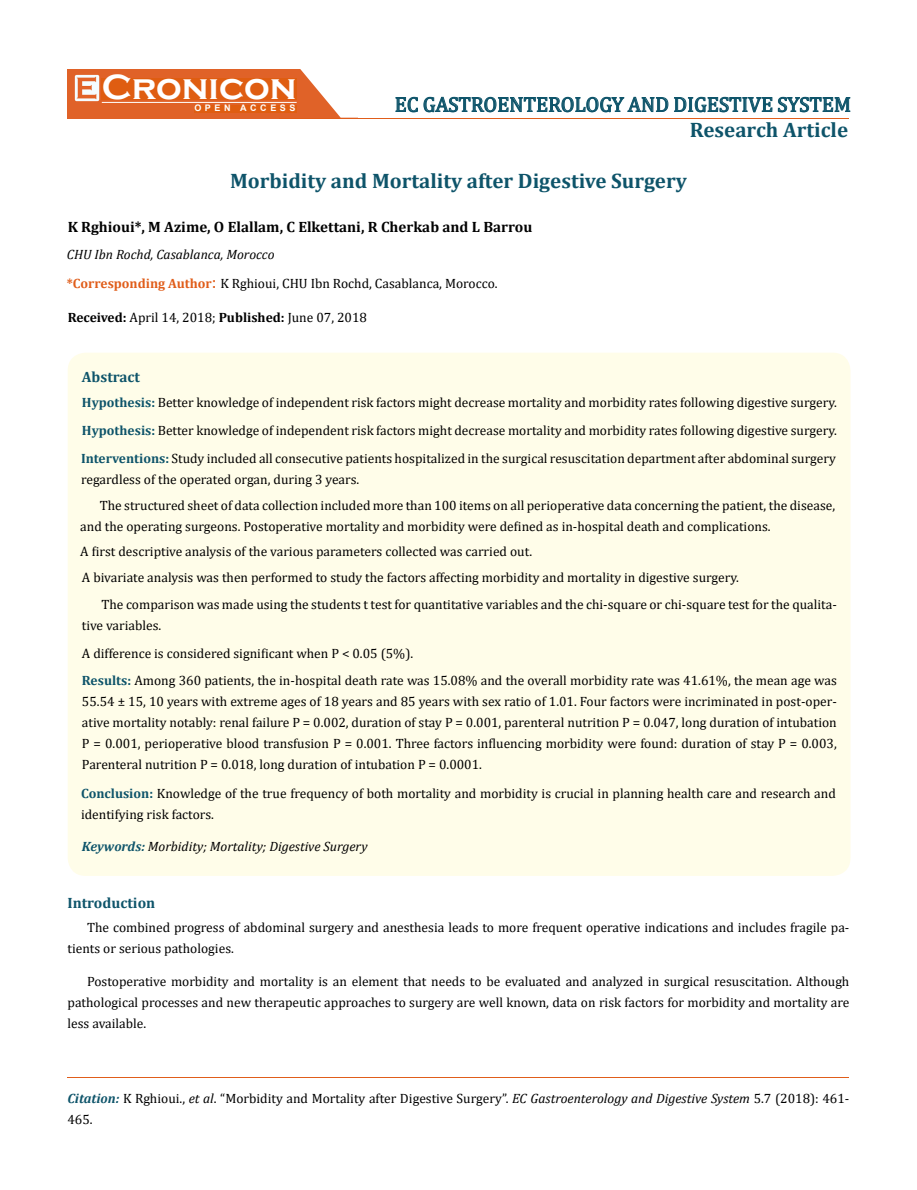
<style>
.page{position:relative;width:917px;height:1190px;background:#fff}
.page>*{position:absolute;margin:0;border:0;box-sizing:border-box;transform-origin:0 0}
.t1{font:700 36px "Copperplate Gothic";color:#fff}
.t2{font:700 21px "Cambria";color:#0e546a}
.t3{font:21px "Cambria";color:#0e546a}
.t4{font:700 15px "Cambria";color:#000}
.t5{font:700 15px "Cambria";color:#0e546a}
.t6{font:13.5px/21px "Cambria";color:#000}
.t7{font:italic 13.5px "Cambria";color:#000}
.t8{font:700 9px "Arial";letter-spacing:.4em;color:#fff}
.s1{font-weight:700;color:#e05d1a}
.s2{font-size:18px;color:#e05d1a}
.s3{font-weight:700}
.s4{font-weight:700;color:#0e546a}
.s5{font-weight:700;font-style:italic;color:#0e546a}
.s6{font-style:italic}
</style>
<div class="page">
<div style="left:67px;top:70px;width:290px;height:49px;background:#e06228"></div>
<img style="left:75px;top:75px;width:24px;height:26px">
<div style="left:102px;top:79px;width:195px;height:21px;background:#df5d11"></div>
<div style="left:194px;top:105px;width:103px;height:7px;background:#df5d11"></div>
<svg style="left:300px;top:69px;width:550px;height:49px"></svg>
<hr style="left:102px;top:102px;width:194px;height:1px;background:#fff">
<hr style="left:279px;top:118px;width:569px;height:1px;background:#e05d1a">
<hr style="left:67px;top:1077px;width:782px;height:1px;background:#e05d1a">
<div style="left:68px;top:352px;width:782px;height:524px;background:#fffde9;border-radius:18px"></div>
<h1 class="t1" style="left:102px;top:68px;width:196px">Cronicon</h1>
<p class="t8" style="left:194px;top:102px;width:103px">OPEN ACCESS</p>
<h2 class="t3" style="left:394px;top:92px;width:458px">EC GASTROENTEROLOGY AND DIGESTIVE SYSTEM</h2>
<h2 class="t2" style="left:690px;top:115px;width:160px">Research Article</h2>
<h2 class="t2" style="left:230px;top:166px;width:458px">Morbidity and Mortality after Digestive Surgery</h2>
<p class="t4" style="left:68px;top:217px;width:466px">K Rghioui*, M Azime, O Elallam, C Elkettani, R Cherkab and L Barrou</p>
<p class="t7" style="left:67px;top:245px;width:209px">CHU Ibn Rochd, Casablanca, Morocco</p>
<p class="t6" style="left:67px;top:273px;width:432px"><span class="s1">*Corresponding Author</span><span class="s2">:</span> K Rghioui, CHU Ibn Rochd, Casablanca, Morocco.</p>
<p class="t6" style="left:68px;top:307px;width:301px"><span class="s3">Received:</span> April 14, 2018; <span class="s3">Published:</span> June 07, 2018</p>
<p class="t5" style="left:82px;top:366px;width:60px">Abstract</p>
<p class="t6" style="left:82px;top:391px;width:756px"><span class="s4">Hypothesis:</span> Better knowledge of independent risk factors might decrease mortality and morbidity rates following digestive surgery.</p>
<p class="t6" style="left:81px;top:417px;width:757px;line-height:27.8px"><span class="s4">Hypothesis:</span> Better knowledge of independent risk factors might decrease mortality and morbidity rates following digestive surgery.<br><span class="s4">Interventions:</span> Study included all consecutive patients hospitalized in the surgical resuscitation department after abdominal surgery</p>
<p class="t6" style="left:100px;top:466px;width:736px;line-height:26px;text-indent:-19px">regardless of the operated organ, during 3 years.<br>The structured sheet of data collection included more than 100 items on all perioperative data concerning the patient, the disease,</p>
<p class="t6" style="left:80px;top:514px;width:691px;line-height:25.3px">and the operating surgeons. Postoperative mortality and morbidity were defined as in-hospital death and complications.<br>A first descriptive analysis of the various parameters collected was carried out.<br>A bivariate analysis was then performed to study the factors affecting morbidity and mortality in digestive surgery.</p>
<p class="t6" style="left:82px;top:594px;width:756px;text-indent:20px">The comparison was made using the students t test for quantitative variables and the chi-square or chi-square test for the qualita&shy;tive variables.</p>
<p class="t6" style="left:82px;top:639px;width:756px;line-height:27.6px">A difference is considered significant when P &lt; 0.05 (5%).<br><span class="s4">Results:</span> Among 360 patients, the in-hospital death rate was 15.08% and the overall morbidity rate was 41.61%, the mean age was</p>
<p class="t6" style="left:82px;top:691px;width:756px;text-align:justify">55.54 ± 15, 10 years with extreme ages of 18 years and 85 years with sex ratio of 1.01. Four factors were incriminated in post-oper&shy;ative mortality notably: renal failure P = 0.002, duration of stay P = 0.001, parenteral nutrition P = 0.047, long duration of intubation P = 0.001, perioperative blood transfusion P = 0.001. Three factors influencing morbidity were found: duration of stay P = 0.003, Parenteral nutrition P = 0.018, long duration of intubation P = 0.0001.</p>
<p class="t6" style="left:81px;top:783px;width:756px"><span class="s4">Conclusion:</span> Knowledge of the true frequency of both mortality and morbidity is crucial in planning health care and research and identifying risk factors.</p>
<p class="t7" style="left:82px;top:837px;width:287px"><span class="s4">Keywords:</span> Morbidity; Mortality; Digestive Surgery</p>
<p class="t5" style="left:67px;top:892px;width:89px">Introduction</p>
<p class="t6" style="left:67px;top:917px;width:783px;text-indent:19px">The combined progress of abdominal surgery and anesthesia leads to more frequent operative indications and includes fragile pa&shy;tients or serious pathologies.</p>
<p class="t6" style="left:67px;top:971px;width:783px;text-align:justify;text-indent:19px">Postoperative morbidity and mortality is an element that needs to be evaluated and analyzed in surgical resuscitation. Although pathological processes and new therapeutic approaches to surgery are well known, data on risk factors for morbidity and mortality are less available.</p>
<p class="t6" style="left:67px;top:1087px;width:783px"><span class="s5">Citation:</span> K Rghioui., <span class="s6">et al</span>. “Morbidity and Mortality after Digestive Surgery”. <span class="s6">EC Gastroenterology and Digestive System</span> 5.7 (2018): 461-<br>465.</p>
</div>
